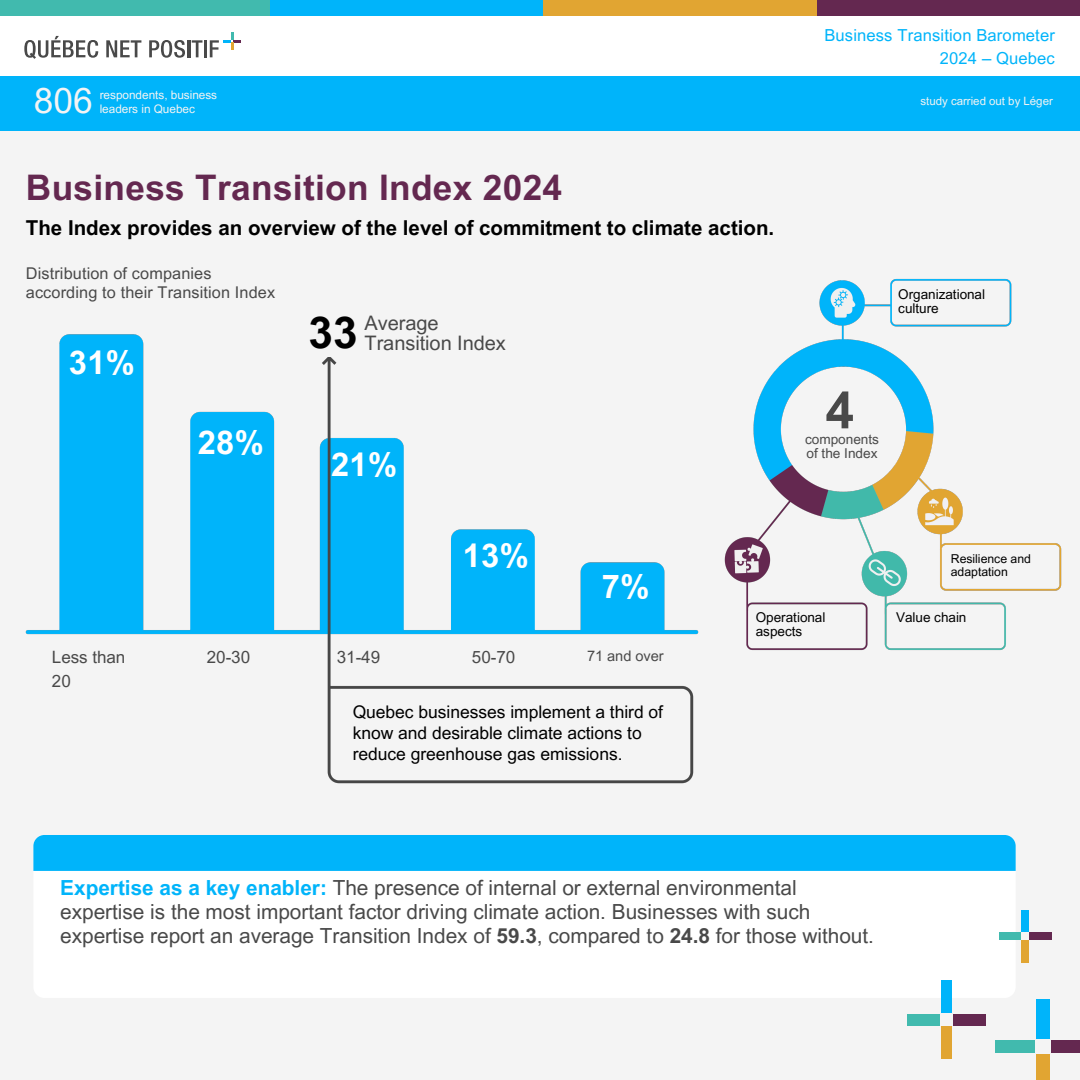
<style>
.page{position:relative;width:1080px;height:1080px;background:#f4f4f4}
.page>*{position:absolute;margin:0;border:0;box-sizing:border-box;transform-origin:0 0}
.t1{font:700 51.38px "Arial MT Pro";color:#494949}
.t2{font:700 43.95px "Arial MT Pro";color:#000}
.t3{font:700 35.25px "Arial MT Pro";letter-spacing:.01em;color:#642850}
.t4{font:35.25px "Arial MT Pro";color:#f4f4f4}
.t5{font:700 32.7px "Arial MT Pro";letter-spacing:.01em;color:#fff}
.t6{font:20.85px/24.2px "Arial MT Pro";color:#494949}
.t7{font:700 20.55px "Arial MT Pro";color:#000}
.t8{font:19.95px/20.2px "Arial MT Pro";color:#494949}
.t9{font:17.4px/20.9px "Arial MT Pro";color:#000}
.t10{font:17.02px/23.6px "Arial MT Pro";color:#494949}
.t11{font:16.58px/23.1px "Arial MT Pro";letter-spacing:.01em;color:#00b4fa;text-align:right}
.t12{font:16.2px/19.1px "Arial MT Pro";letter-spacing:.01em;color:#494949}
.t13{font:14.55px "Arial MT Pro";color:#494949}
.t14{font:13.65px/14.1px "Arial MT Pro";color:#494949}
.t15{font:13.5px/14.1px "Arial MT Pro";color:#000}
.t16{font:12.23px/12.9px "Arial MT Pro";color:#000}
.t17{font:11.77px/14.1px "Arial MT Pro";color:#f4f4f4}
.t18{font:11.48px "Arial MT Pro";color:#f4f4f4}
.s1{font-weight:700;color:#00b4fa}
.s2{font-weight:700}
</style>
<div class="page">
<img style="left:25px;top:334px;width:674px;height:450px">
<div style="left:0;top:0;width:1080px;height:76px;background:#fff"></div>
<div style="left:0;top:77px;width:1080px;height:54px;background:#00b4fa"></div>
<svg style="left:24px;top:36px;width:74px;height:23px"></svg>
<svg style="left:106px;top:40px;width:35px;height:17px"></svg>
<svg style="left:149px;top:40px;width:36px;height:18px"></svg>
<hr style="left:187px;top:40px;width:3px;height:17px;background:#494949">
<svg style="left:192px;top:40px;width:10px;height:17px"></svg>
<hr style="left:204px;top:40px;width:3px;height:17px;background:#494949">
<svg style="left:210px;top:33px;width:31px;height:24px"></svg>
<div style="left:816px;top:0;width:264px;height:15px;background:#642850"></div>
<div style="left:543px;top:0;width:273px;height:15px;background:#e1a532"></div>
<div style="left:269px;top:0;width:274px;height:15px;background:#00b4fa"></div>
<div style="left:0;top:0;width:269px;height:15px;background:#41baae"></div>
<img style="left:724px;top:279px;width:338px;height:371px">
<div style="left:33px;top:835px;width:983px;height:163px;background:#fff;border-radius:11px"></div>
<div style="left:33px;top:835px;width:983px;height:36px;background:#00b4fa"></div>
<div style="left:996px;top:1040px;width:39px;height:13px;background:#41baae"></div>
<div style="left:1052px;top:1040px;width:28px;height:13px;background:#642850"></div>
<div style="left:1037px;top:1055px;width:13px;height:25px;background:#e1a532"></div>
<div style="left:1037px;top:999px;width:13px;height:39px;background:#00b4fa"></div>
<div style="left:908px;top:1014px;width:32px;height:11px;background:#41baae"></div>
<div style="left:953px;top:1014px;width:33px;height:11px;background:#642850"></div>
<div style="left:941px;top:1027px;width:11px;height:32px;background:#e1a532"></div>
<div style="left:941px;top:981px;width:11px;height:32px;background:#00b4fa"></div>
<div style="left:999px;top:933px;width:22px;height:7px;background:#41baae"></div>
<div style="left:1030px;top:933px;width:21px;height:7px;background:#642850"></div>
<div style="left:1022px;top:941px;width:7px;height:21px;background:#e1a532"></div>
<div style="left:1022px;top:910px;width:7px;height:22px;background:#00b4fa"></div>
<div style="left:299px;top:287px;width:117px;height:70px;background:#f4f4f4"></div>
<h5 class="t11" style="left:824px;top:25px;width:232px">Business Transition Barometer<br>2024 – Quebec</h5>
<p class="t4" style="left:34px;top:88px;width:60px">806</p>
<h6 class="t17" style="left:100px;top:89px;width:119px">respondents, business leaders in Quebec</h6>
<p class="t18" style="left:921px;top:97px;width:134px">study carried out by Léger</p>
<h5 class="t3" style="left:26px;top:174px;width:538px">Business Transition Index 2024</h5>
<h5 class="t7" style="left:26px;top:220px;width:750px">The Index provides an overview of the level of commitment to climate action.</h5>
<p class="t12" style="left:26px;top:266px;width:251px">Distribution of companies according to their Transition Index</p>
<h6 class="t5" style="left:69px;top:350px;width:68px">31%</h6>
<h6 class="t5" style="left:198px;top:430px;width:68px">28%</h6>
<h6 class="t2" style="left:308px;top:316px;width:51px">33</h6>
<h5 class="t8" style="left:365px;top:315px;width:143px">Average<br>Transition Index</h5>
<p class="t5" style="left:331px;top:452px;width:68px">21%</p>
<h6 class="t5" style="left:463px;top:544px;width:68px">13%</h6>
<h4 class="t5" style="left:602px;top:575px;width:49px">7%</h4>
<h1 class="t15" style="left:898px;top:289px;width:88px">Organizational culture</h1>
<h5 class="t1" style="left:825px;top:391px;width:30px">4</h5>
<h5 class="t14" style="left:805px;top:434px;width:75px">components of the Index</h5>
<h4 class="t16" style="left:951px;top:554px;width:82px">Resilience and adaptation</h4>
<h1 class="t10" style="left:52px;top:647px;width:75px">Less than<br>20</h1>
<h1 class="t10" style="left:207px;top:647px;width:45px">20-30</h1>
<h1 class="t10" style="left:337px;top:647px;width:45px">31-49</h1>
<h5 class="t10" style="left:472px;top:647px;width:45px">50-70</h5>
<h5 class="t13" style="left:587px;top:650px;width:78px">71 and over</h5>
<h1 class="t9" style="left:353px;top:704px;width:312px">Quebec businesses implement a third of know and desirable climate actions to reduce greenhouse gas emissions.</h1>
<p class="t15" style="left:756px;top:612px;width:71px">Operational aspects</p>
<p class="t15" style="left:896px;top:612px;width:72px">Value chain</p>
<h3 class="t6" style="left:60px;top:878px;width:815px"><span class="s1">Expertise as a key enabler:</span> The presence of internal or external environmental expertise is the most important factor driving climate action. Businesses with such expertise report an average Transition Index of <span class="s2">59.3</span>, compared to <span class="s2">24.8</span> for those without.</h3>
</div>
